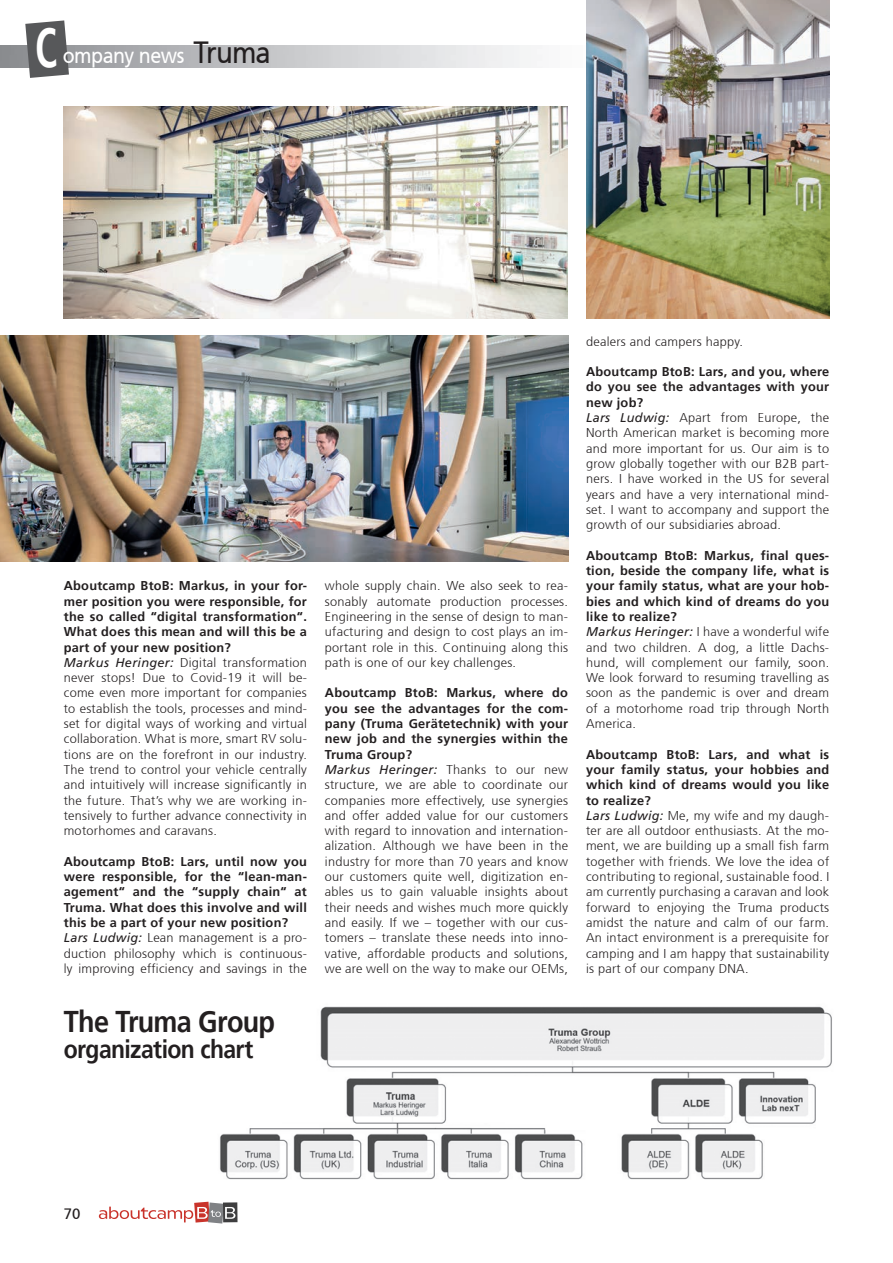
<style>
.page{position:relative;width:893px;height:1263px;background:#fff}
.page>*{position:absolute;margin:0;border:0;box-sizing:border-box;transform-origin:0 0}
.t1{font:600 condensed 54.75px "Radiate Sans";color:#fff;scale:.8 1}
.t2{font:30.6px "Frutiger 55 Roman";letter-spacing:-.03em;color:#231f20;scale:.9 1}
.t3{font:700 30px "Frutiger 65";letter-spacing:-.03em;color:#231f20;scale:.9 1}
.t4{font:700 25.5px "Frutiger 65";letter-spacing:-.025em;color:#231f20;scale:.9 1}
.t5{font:21.9px "Frutiger 55 Roman";letter-spacing:-.025em;color:#fff;scale:.9 1}
.t6{font:15px "Frutiger 55 Roman";color:#231f20}
.t7{font:300 12.75px/15.3px "Frutiger 45";letter-spacing:.02em;color:#231f20;text-align:justify}
.t8{font:700 12.75px/15.3px "Frutiger 65";letter-spacing:.02em;color:#231f20;text-align:justify}
.s1{font-family:"Frutiger";font-weight:400;font-style:italic}
</style>
<div class="page">
<svg style="left:235px;top:1202px;width:2px;height:20px"></svg>
<svg style="left:99px;top:1202px;width:136px;height:21px"></svg>
<svg style="left:25px;top:20px;width:44px;height:58px;background:#6e6f71"></svg>
<img style="left:586px;top:0;width:243px;height:319px">
<img style="left:0;top:336px;width:568px;height:225px">
<img style="left:64px;top:106px;width:503px;height:213px">
<img style="left:220px;top:1006px;width:612px;height:174px">
<p class="t1" style="left:35px;top:8px;width:29px">C</p>
<p class="t5" style="left:63px;top:43px;width:137px">ompany news</p>
<p class="t2" style="left:194px;top:35px;width:88px">Truma</p>
<p class="t8" style="left:64px;top:578px;width:245px">Aboutcamp BtoB: Markus, in your for&shy;mer position you were responsible, for the so called “digital transformation“.<br>What does this mean and will this be a part of your new position?</p>
<p class="t7" style="left:64px;top:655px;width:245px"><span class="s1">Markus Heringer:</span> Digital transformation never stops! Due to Covid-19 it will be&shy;come even more important for companies to establish the tools, processes and mind&shy;set for digital ways of working and virtual collaboration. What is more, smart RV solu&shy;tions are on the forefront in our industry.<br>The trend to control your vehicle centrally and intuitively will increase significantly in the future. That’s why we are working in&shy;tensively to further advance connectivity in motorhomes and caravans.</p>
<p class="t8" style="left:64px;top:854px;width:245px">Aboutcamp BtoB: Lars, until now you were responsible, for the “lean-man&shy;agement“ and the “supply chain“ at Truma. What does this involve and will this be a part of your new position?</p>
<p class="t7" style="left:64px;top:930px;width:245px"><span class="s1">Lars Ludwig:</span> Lean management is a pro&shy;duction philosophy which is continuous&shy;ly improving efficiency and savings in the</p>
<p class="t3" style="left:64px;top:1004px;width:236px">The Truma Group</p>
<p class="t4" style="left:64px;top:1034px;width:212px">organization chart</p>
<p class="t7" style="left:325px;top:578px;width:245px">whole supply chain. We also seek to rea&shy;sonably automate production processes.<br>Engineering in the sense of design to man&shy;ufacturing and design to cost plays an im&shy;portant role in this. Continuing along this path is one of our key challenges.</p>
<p class="t8" style="left:325px;top:685px;width:245px">Aboutcamp BtoB: Markus, where do you see the advantages for the com&shy;pany (Truma Gerätetechnik) with your new job and the synergies within the Truma Group?</p>
<p class="t7" style="left:325px;top:762px;width:245px"><span class="s1">Markus Heringer:</span> Thanks to our new structure, we are able to coordinate our companies more effectively, use synergies and offer added value for our customers with regard to innovation and internation&shy;alization. Although we have been in the industry for more than 70 years and know our customers quite well, digitization en&shy;ables us to gain valuable insights about their needs and wishes much more quickly and easily. If we – together with our cus&shy;tomers – translate these needs into inno&shy;vative, affordable products and solutions, we are well on the way to make our OEMs,</p>
<p class="t7" style="left:586px;top:334px;width:158px">dealers and campers happy.</p>
<p class="t8" style="left:586px;top:364px;width:245px">Aboutcamp BtoB: Lars, and you, where do you see the advantages with your new job?</p>
<p class="t7" style="left:586px;top:410px;width:245px"><span class="s1">Lars Ludwig:</span> Apart from Europe, the North American market is becoming more and more important for us. Our aim is to grow globally together with our B2B part&shy;ners. I have worked in the US for several years and have a very international mind&shy;set. I want to accompany and support the growth of our subsidiaries abroad.</p>
<p class="t8" style="left:586px;top:548px;width:245px">Aboutcamp BtoB: Markus, final ques&shy;tion, beside the company life, what is your family status, what are your hob&shy;bies and which kind of dreams do you like to realize?</p>
<p class="t7" style="left:586px;top:624px;width:245px"><span class="s1">Markus Heringer:</span> I have a wonderful wife and two children. A dog, a little Dachs&shy;hund, will complement our family, soon.<br>We look forward to resuming travelling as soon as the pandemic is over and dream of a motorhome road trip through North America.</p>
<p class="t8" style="left:586px;top:747px;width:245px">Aboutcamp BtoB: Lars, and what is your family status, your hobbies and which kind of dreams would you like to realize?</p>
<p class="t7" style="left:586px;top:808px;width:245px"><span class="s1">Lars Ludwig:</span> Me, my wife and my daugh&shy;ter are all outdoor enthusiasts. At the mo&shy;ment, we are building up a small fish farm together with friends. We love the idea of contributing to regional, sustainable food. I am currently purchasing a caravan and look forward to enjoying the Truma products amidst the nature and calm of our farm.<br>An intact environment is a prerequisite for camping and I am happy that sustainability is part of our company DNA.</p>
<p class="t6" style="left:64px;top:1205px;width:18px">70</p>
</div>
